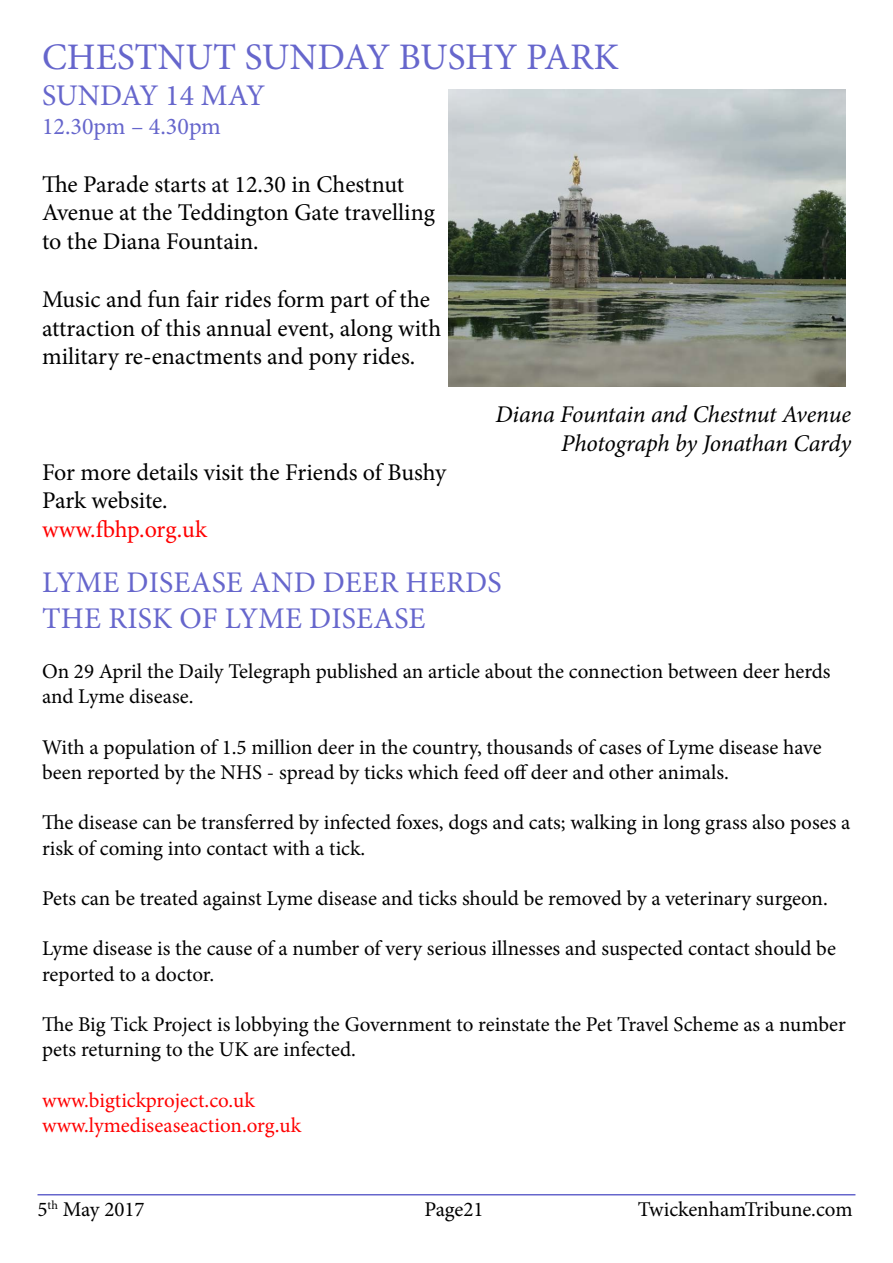
<style>
.page{position:relative;width:893px;height:1263px;background:#fff}
.page>*{position:absolute;margin:0;border:0;box-sizing:border-box;transform-origin:0 0}
.t1{font:37.5px "Minion Pro";color:#66c}
.t2{font:30px/36px "Minion Pro";color:#66c}
.t3{font:24px/28.8px "Minion Pro";color:#000}
.t4{font:italic 24px/28.8px "Minion Pro";letter-spacing:-.01em;color:#000;text-align:right}
.t5{font:24px "Minion Pro";color:#f00}
.t6{font:24px "Minion Pro";color:#66c}
.t7{font:21px/25.2px "Minion Pro";color:#000}
.t8{font:21px/25.2px "Minion Pro";color:#f00}
</style>
<div class="page">
<img style="left:449px;top:89px;width:396px;height:298px">
<hr style="left:38px;top:1194px;width:817px;height:2px;background:#66c">
<h1 class="t1" style="left:42px;top:32px;width:578px">CHESTNUT SUNDAY BUSHY PARK</h1>
<h2 class="t2" style="left:42px;top:78px;width:224px">SUNDAY 14 MAY</h2>
<p class="t6" style="left:42px;top:110px;width:180px">12.30pm – 4.30pm</p>
<p class="t3" style="left:42px;top:170px;width:394px">The Parade starts at 12.30 in Chestnut<br>Avenue at the Teddington Gate travelling to the Diana Fountain.</p>
<p class="t3" style="left:42px;top:285px;width:400px">Music and fun fair rides form part of the attraction of this annual event, along with military re-enactments and pony rides.</p>
<p class="t3" style="left:42px;top:458px;width:405px">For more details visit the Friends of Bushy<br>Park website.</p>
<p class="t5" style="left:42px;top:514px;width:166px">www.fbhp.org.uk</p>
<p class="t4" style="left:495px;top:400px;width:357px">Diana Fountain and Chestnut Avenue<br>Photograph by Jonathan Cardy</p>
<h2 class="t2" style="left:42px;top:564px;width:406px;text-indent:363px">Herds<br>THE RISK OF LYME DISEASE</h2>
<p class="t7" style="left:42px;top:659px;width:790px">On 29 April the Daily Telegraph published an article about the connection between deer herds and Lyme disease.</p>
<p class="t7" style="left:42px;top:735px;width:781px">With a population of 1.5 million deer in the country, thousands of cases of Lyme disease have been reported by the NHS - spread by ticks which feed off deer and other animals.</p>
<p class="t7" style="left:42px;top:810px;width:810px">The disease can be transferred by infected foxes, dogs and cats; walking in long grass also poses a risk of coming into contact with a tick.</p>
<p class="t7" style="left:42px;top:886px;width:787px">Pets can be treated against Lyme disease and ticks should be removed by a veterinary surgeon.</p>
<p class="t7" style="left:42px;top:936px;width:795px">Lyme disease is the cause of a number of very serious illnesses and suspected contact should be reported to a doctor.</p>
<p class="t7" style="left:42px;top:1012px;width:805px">The Big Tick Project is lobbying the Government to reinstate the Pet Travel Scheme as a number pets returning to the UK are infected.</p>
<p class="t8" style="left:42px;top:1087px;width:261px">www.bigtickproject.co.uk www.lymediseaseaction.org.uk</p>
<h2 class="t2" style="left:42px;top:564px;width:37px">Lyme</h2>
<h2 class="t2" style="left:127px;top:564px;width:39px">Disease</h2>
<h2 class="t2" style="left:250px;top:564px;width:23px">and</h2>
<h2 class="t2" style="left:323px;top:564px;width:41px">Deer</h2>
<p class="t7" style="left:38px;top:1197px;width:109px">5<sup>th</sup> May 2017</p>
<p class="t7" style="left:424px;top:1197px;width:61px">Page21</p>
<p class="t7" style="left:638px;top:1197px;width:216px">TwickenhamTribune.com</p>
</div>
